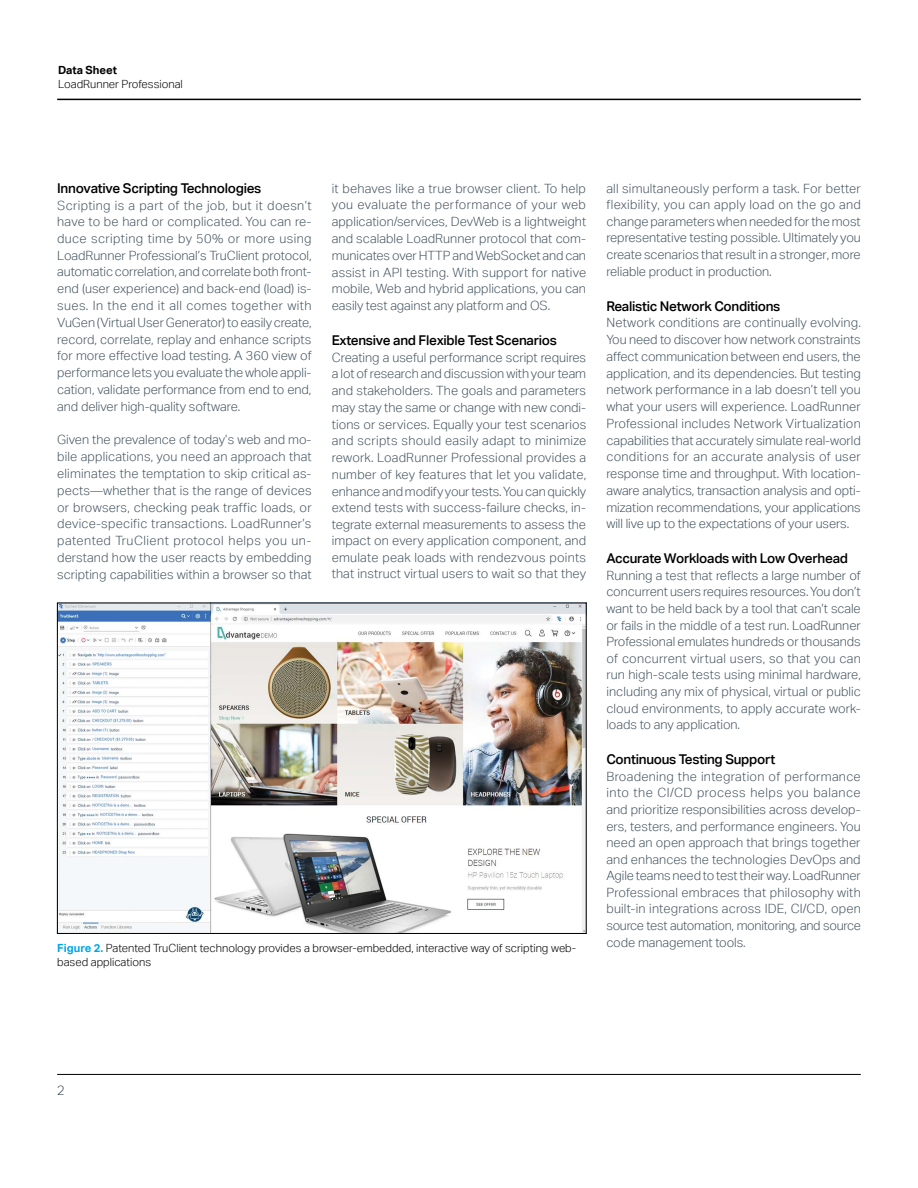
<style>
.page{position:relative;width:918px;height:1188px;background:#fff}
.page>*{position:absolute;margin:0;border:0;box-sizing:border-box;transform-origin:0 0}
.subhead_9_12_medium{font:500 13.5px "Aktiv Grotesk";letter-spacing:-.02em;color:#000}
.t1{font:300 13.5px "Aktiv Grotesk";color:#455560}
.body_8_5_11-grey{font:300 12.75px/16.8px "Aktiv Grotesk";letter-spacing:-.005em;color:#455560;text-align:justify}
.caption_7_5_9_5{font:300 11.25px/14.2px "Aktiv Grotesk";color:#000}
.t2{font:700 11.25px "Aktiv Grotesk";color:#000}
.s1{font-weight:700;color:#00a6e9}
</style>
<div class="page">
<hr style="left:57px;top:1074px;width:804px;height:1px;background:#000">
<hr style="left:57px;top:99px;width:804px;height:1px;background:#000">
<img style="left:59px;top:605px;width:525px;height:327px">
<p class="t2" style="left:58px;top:63px;width:60px">Data Sheet</p>
<p class="caption_7_5_9_5" style="left:58px;top:77px;width:126px">LoadRunner Professional</p>
<p class="subhead_9_12_medium" style="left:57px;top:180px;width:206px">Innovative Scripting Technologies</p>
<p class="body_8_5_11-grey" style="left:57px;top:197px;width:256px">Scripting is a part of the job, but it doesn’t have to be hard or complicated. You can re&shy;duce scripting time by 50% or more using LoadRunner Professional’s TruClient protocol, automatic correlation, and correlate both front&shy;end (user experience) and back-end (load) is&shy;sues. In the end it all comes together with VuGen (Virtual User Generator) to easily create, record, correlate, replay and enhance scripts for more effective load testing. A 360 view of performance lets you evaluate the whole appli&shy;cation, validate performance from end to end, and deliver high-quality software.</p>
<p class="body_8_5_11-grey" style="left:57px;top:431px;width:256px">Given the prevalence of today’s web and mo&shy;bile applications, you need an approach that eliminates the temptation to skip critical as&shy;pects—whether that is the range of devices or browsers, checking peak traffic loads, or device-specific transactions. LoadRunner’s patented TruClient protocol helps you un&shy;derstand how the user reacts by embedding scripting capabilities within a browser so that</p>
<p class="body_8_5_11-grey" style="left:332px;top:180px;width:256px">it behaves like a true browser client. To help you evaluate the performance of your web application/services, DevWeb is a lightweight and scalable LoadRunner protocol that com&shy;municates over HTTP and WebSocket and can assist in API testing. With support for native mobile, Web and hybrid applications, you can easily test against any platform and OS.</p>
<p class="subhead_9_12_medium" style="left:332px;top:332px;width:227px">Extensive and Flexible Test Scenarios</p>
<p class="body_8_5_11-grey" style="left:332px;top:349px;width:256px">Creating a useful performance script requires a lot of research and discussion with your team and stakeholders. The goals and parameters may stay the same or change with new condi&shy;tions or services. Equally your test scenarios and scripts should easily adapt to minimize rework. LoadRunner Professional provides a number of key features that let you validate, enhance and modify your tests. You can quickly extend tests with success-failure checks, in&shy;tegrate external measurements to assess the impact on every application component, and emulate peak loads with rendezvous points that instruct virtual users to wait so that they</p>
<p class="caption_7_5_9_5" style="left:57px;top:941px;width:521px"><span class="s1">Figure 2.</span> Patented TruClient technology provides a browser-embedded, interactive way of scripting web&shy;based applications</p>
<p class="body_8_5_11-grey" style="left:606px;top:180px;width:256px">all simultaneously perform a task. For better flexibility, you can apply load on the go and change parameters when needed for the most representative testing possible. Ultimately you create scenarios that result in a stronger, more reliable product in production.</p>
<p class="subhead_9_12_medium" style="left:606px;top:298px;width:176px">Realistic Network Conditions</p>
<p class="body_8_5_11-grey" style="left:606px;top:315px;width:256px">Network conditions are continually evolving.<br>You need to discover how network constraints affect communication between end users, the application, and its dependencies. But testing network performance in a lab doesn’t tell you what your users will experience. LoadRunner Professional includes Network Virtualization capabilities that accurately simulate real-world conditions for an accurate analysis of user response time and throughput. With location&shy;aware analytics, transaction analysis and opti&shy;mization recommendations, your applications will live up to the expectations of your users.</p>
<p class="subhead_9_12_medium" style="left:606px;top:550px;width:243px">Accurate Workloads with Low Overhead</p>
<p class="body_8_5_11-grey" style="left:606px;top:567px;width:256px">Running a test that reflects a large number of concurrent users requires resources. You don’t want to be held back by a tool that can’t scale or fails in the middle of a test run. LoadRunner Professional emulates hundreds or thousands of concurrent virtual users, so that you can run high-scale tests using minimal hardware, including any mix of physical, virtual or public cloud environments, to apply accurate work&shy;loads to any application.</p>
<p class="subhead_9_12_medium" style="left:606px;top:751px;width:170px">Continuous Testing Support</p>
<p class="body_8_5_11-grey" style="left:606px;top:768px;width:256px">Broadening the integration of performance into the CI/CD process helps you balance and prioritize responsibilities across develop&shy;ers, testers, and performance engineers. You need an open approach that brings together and enhances the technologies DevOps and Agile teams need to test their way. LoadRunner Professional embraces that philosophy with built-in integrations across IDE, CI/CD, open source test automation, monitoring, and source code management tools.</p>
<p class="t1" style="left:57px;top:1082px;width:9px">2</p>
</div>
